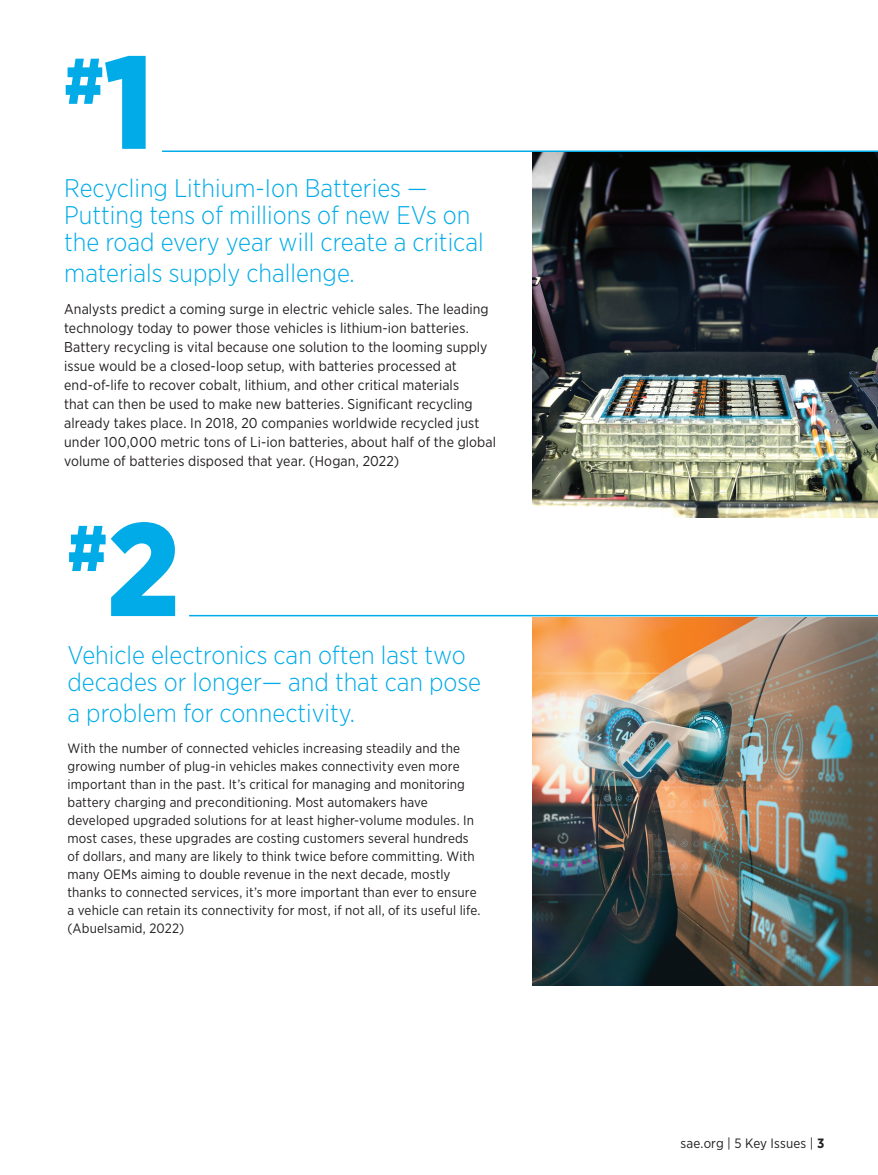
<style>
.page{position:relative;width:878px;height:1175px;background:#fff}
.page>*{position:absolute;margin:0;border:0;box-sizing:border-box;transform-origin:0 0}
.t1{font:900 64.5px "Gotham Narrow";color:#00abe7}
.t2{font:300 25.5px/27px "Gotham Narrow";color:#00abe7}
.t3{font:14.25px/19px "Gotham Narrow";letter-spacing:.005em;color:#231f20}
.t4{font:13.5px/18px "Gotham Narrow";letter-spacing:.01em;color:#231f20}
.s1{font-size:132px}
.s2{font-weight:700}
</style>
<div class="page">
<img style="left:532px;top:617px;width:346px;height:368px">
<img style="left:532px;top:153px;width:345px;height:364px">
<hr style="left:162px;top:150px;width:716px;height:2px;background:#00abe7">
<hr style="left:189px;top:615px;width:689px;height:1px;background:#00abe7">
<h1 class="t1" style="left:64px;top:39px;width:91px">#<span class="s1">1</span></h1>
<h2 class="t2" style="left:64px;top:174px;width:421px">Recycling Lithium-Ion Batteries —<br>Putting tens of millions of new EVs on the road every year will create a critical</h2>
<h2 class="t2" style="left:64px;top:258px;width:292px">materials supply challenge.</h2>
<p class="t3" style="left:64px;top:299px;width:433px">Analysts predict a coming surge in electric vehicle sales. The leading technology today to power those vehicles is lithium-ion batteries.<br>Battery recycling is vital because one solution to the looming supply issue would be a closed-loop setup, with batteries processed at end-of-life to recover cobalt, lithium, and other critical materials<br>that can then be used to make new batteries. Significant recycling already takes place. In 2018, 20 companies worldwide recycled just under 100,000 metric tons of Li-ion batteries, about half of the global volume of batteries disposed that year. (Hogan, 2022)</p>
<h1 class="t1" style="left:68px;top:506px;width:113px">#<span class="s1">2</span></h1>
<h2 class="t2" style="left:68px;top:641px;width:415px">Vehicle electronics can often last two decades or longer— and that can pose</h2>
<h2 class="t2" style="left:68px;top:698px;width:289px">a problem for connectivity.</h2>
<p class="t4" style="left:68px;top:739px;width:414px">With the number of connected vehicles increasing steadily and the growing number of plug-in vehicles makes connectivity even more important than in the past. It’s critical for managing and monitoring battery charging and preconditioning. Most automakers have developed upgraded solutions for at least higher-volume modules. In most cases, these upgrades are costing customers several hundreds of dollars, and many are likely to think twice before committing. With many OEMs aiming to double revenue in the next decade, mostly thanks to connected services, it’s more important than ever to ensure a vehicle can retain its connectivity for most, if not all, of its useful life. (Abuelsamid, 2022)</p>
<p class="t4" style="left:680px;top:1133px;width:145px">sae.org | 5 Key Issues | <span class="s2">3</span></p>
</div>
